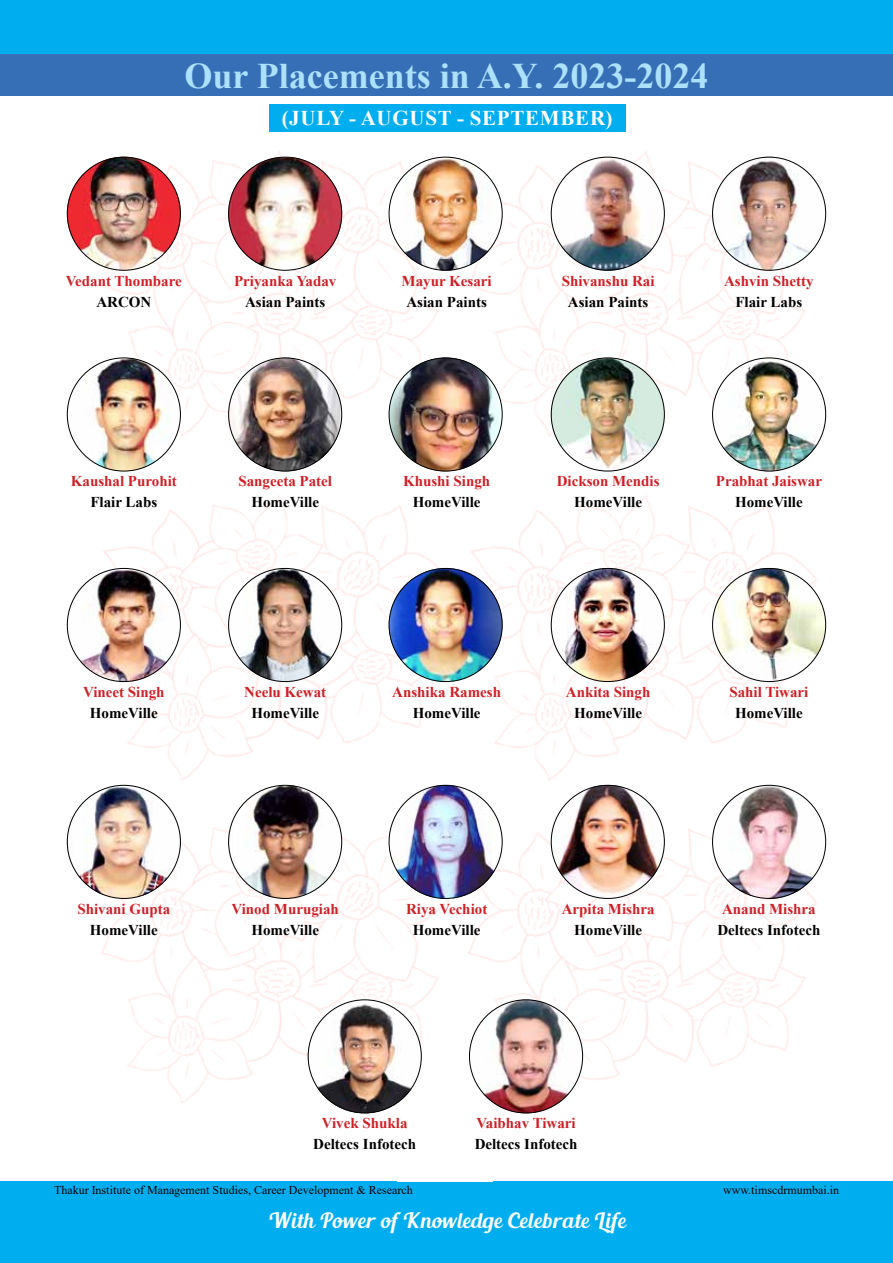
<style>
.page{position:relative;width:893px;height:1263px;background:#fff}
.page>*{position:absolute;margin:0;border:0;box-sizing:border-box;transform-origin:0 0}
.t1{font:700 36px "Times New Roman";color:#abe1fa}
.t2{font:21px "Blenda Script";letter-spacing:.025em;color:#fff}
.t3{font:700 21px "Times New Roman";letter-spacing:.035em;color:#fff}
.t4{font:700 15px "Times New Roman";color:#ce2026}
.t5{font:700 15px "Times New Roman";color:#000}
.t6{font:12px "Times New Roman";color:#000}
</style>
<div class="page">
<div style="left:0;top:1182px;width:893px;height:81px;background:#00aeef"></div>
<div style="left:0;top:0;width:893px;height:54px;background:#00aeef"></div>
<img style="left:67px;top:95px;width:766px;height:1019px">
<div style="left:0;top:54px;width:893px;height:41px;background:#376fb7"></div>
<div style="left:269px;top:104px;width:356px;height:27px;background:#00aeef"></div>
<img style="left:67px;top:157px;width:114px;height:114px;border-radius:57px">
<img style="left:67px;top:358px;width:114px;height:113px;border-radius:57px">
<img style="left:67px;top:569px;width:114px;height:113px">
<img style="left:67px;top:785px;width:114px;height:114px;border-radius:57px">
<img style="left:308px;top:999px;width:114px;height:114px;border-radius:57px">
<img style="left:389px;top:157px;width:114px;height:114px;border-radius:57px">
<img style="left:389px;top:358px;width:114px;height:113px;border-radius:57px">
<img style="left:389px;top:568px;width:114px;height:114px;border-radius:57px">
<img style="left:389px;top:785px;width:114px;height:114px;border-radius:57px">
<img style="left:712px;top:157px;width:114px;height:114px;border-radius:57px">
<img style="left:712px;top:358px;width:114px;height:113px;border-radius:57px">
<img style="left:712px;top:568px;width:114px;height:114px;border-radius:57px">
<img style="left:712px;top:785px;width:114px;height:114px;border-radius:57px">
<img style="left:228px;top:157px;width:114px;height:114px">
<img style="left:228px;top:358px;width:114px;height:113px;border-radius:57px">
<img style="left:228px;top:568px;width:114px;height:114px;border-radius:57px">
<img style="left:228px;top:785px;width:114px;height:114px;border-radius:57px">
<img style="left:469px;top:999px;width:114px;height:114px;border-radius:57px">
<img style="left:551px;top:157px;width:114px;height:114px;border-radius:57px">
<img style="left:551px;top:358px;width:114px;height:113px;border-radius:57px">
<img style="left:551px;top:568px;width:114px;height:114px;border-radius:57px">
<img style="left:551px;top:785px;width:114px;height:114px;border-radius:57px">
<h1 class="t1" style="left:184px;top:50px;width:526px">Our Placements in A.Y. 2023-2024</h1>
<h2 class="t3" style="left:282px;top:102px;width:332px">(JULY - AUGUST - SEPTEMBER)</h2>
<p class="t4" style="left:66px;top:270px;width:118px">Vedant Thombare</p>
<p class="t5" style="left:96px;top:291px;width:56px">ARCON</p>
<p class="t4" style="left:234px;top:270px;width:104px">Priyanka Yadav</p>
<p class="t5" style="left:245px;top:291px;width:82px">Asian Paints</p>
<p class="t4" style="left:402px;top:270px;width:92px">Mayur Kesari</p>
<p class="t5" style="left:406px;top:291px;width:82px">Asian Paints</p>
<p class="t4" style="left:562px;top:270px;width:94px">Shivanshu Rai</p>
<p class="t5" style="left:568px;top:291px;width:82px">Asian Paints</p>
<p class="t4" style="left:724px;top:270px;width:91px">Ashvin Shetty</p>
<p class="t5" style="left:735px;top:291px;width:68px">Flair Labs</p>
<p class="t4" style="left:71px;top:470px;width:108px">Kaushal Purohit</p>
<p class="t5" style="left:90px;top:491px;width:68px">Flair Labs</p>
<p class="t4" style="left:238px;top:470px;width:95px">Sangeeta Patel</p>
<p class="t5" style="left:251px;top:491px;width:69px">HomeVille</p>
<p class="t4" style="left:403px;top:470px;width:89px">Khushi Singh</p>
<p class="t5" style="left:413px;top:491px;width:69px">HomeVille</p>
<p class="t4" style="left:557px;top:470px;width:104px">Dickson Mendis</p>
<p class="t5" style="left:574px;top:491px;width:69px">HomeVille</p>
<p class="t4" style="left:716px;top:470px;width:108px">Prabhat Jaiswar</p>
<p class="t5" style="left:735px;top:491px;width:69px">HomeVille</p>
<p class="t4" style="left:83px;top:681px;width:83px">Vineet Singh</p>
<p class="t5" style="left:90px;top:702px;width:69px">HomeVille</p>
<p class="t4" style="left:244px;top:681px;width:84px">Neelu Kewat</p>
<p class="t5" style="left:251px;top:702px;width:69px">HomeVille</p>
<p class="t4" style="left:392px;top:681px;width:110px">Anshika Ramesh</p>
<p class="t5" style="left:413px;top:702px;width:69px">HomeVille</p>
<p class="t4" style="left:566px;top:681px;width:86px">Ankita Singh</p>
<p class="t5" style="left:574px;top:702px;width:69px">HomeVille</p>
<p class="t4" style="left:729px;top:681px;width:81px">Sahil Tiwari</p>
<p class="t5" style="left:735px;top:702px;width:69px">HomeVille</p>
<p class="t4" style="left:77px;top:898px;width:94px">Shivani Gupta</p>
<p class="t5" style="left:90px;top:919px;width:69px">HomeVille</p>
<p class="t4" style="left:232px;top:898px;width:109px">Vinod Murugiah</p>
<p class="t5" style="left:251px;top:919px;width:69px">HomeVille</p>
<p class="t4" style="left:406px;top:898px;width:83px">Riya Vechiot</p>
<p class="t5" style="left:413px;top:919px;width:69px">HomeVille</p>
<p class="t4" style="left:562px;top:898px;width:94px">Arpita Mishra</p>
<p class="t5" style="left:574px;top:919px;width:69px">HomeVille</p>
<p class="t4" style="left:722px;top:898px;width:95px">Anand Mishra</p>
<p class="t5" style="left:717px;top:919px;width:104px">Deltecs Infotech</p>
<p class="t4" style="left:322px;top:1112px;width:87px">Vivek Shukla</p>
<p class="t5" style="left:313px;top:1133px;width:104px">Deltecs Infotech</p>
<p class="t4" style="left:476px;top:1112px;width:101px">Vaibhav Tiwari</p>
<p class="t5" style="left:475px;top:1133px;width:104px">Deltecs Infotech</p>
<p class="t6" style="left:54px;top:1181px;width:360px">Thakur Institute of Management Studies, Career Development &amp; Research</p>
<p class="t6" style="left:723px;top:1181px;width:117px">www.timscdrmumbai.in</p>
<h2 class="t2" style="left:268px;top:1207px;width:359px">With Power of Knowledge Celebrate Life</h2>
</div>
